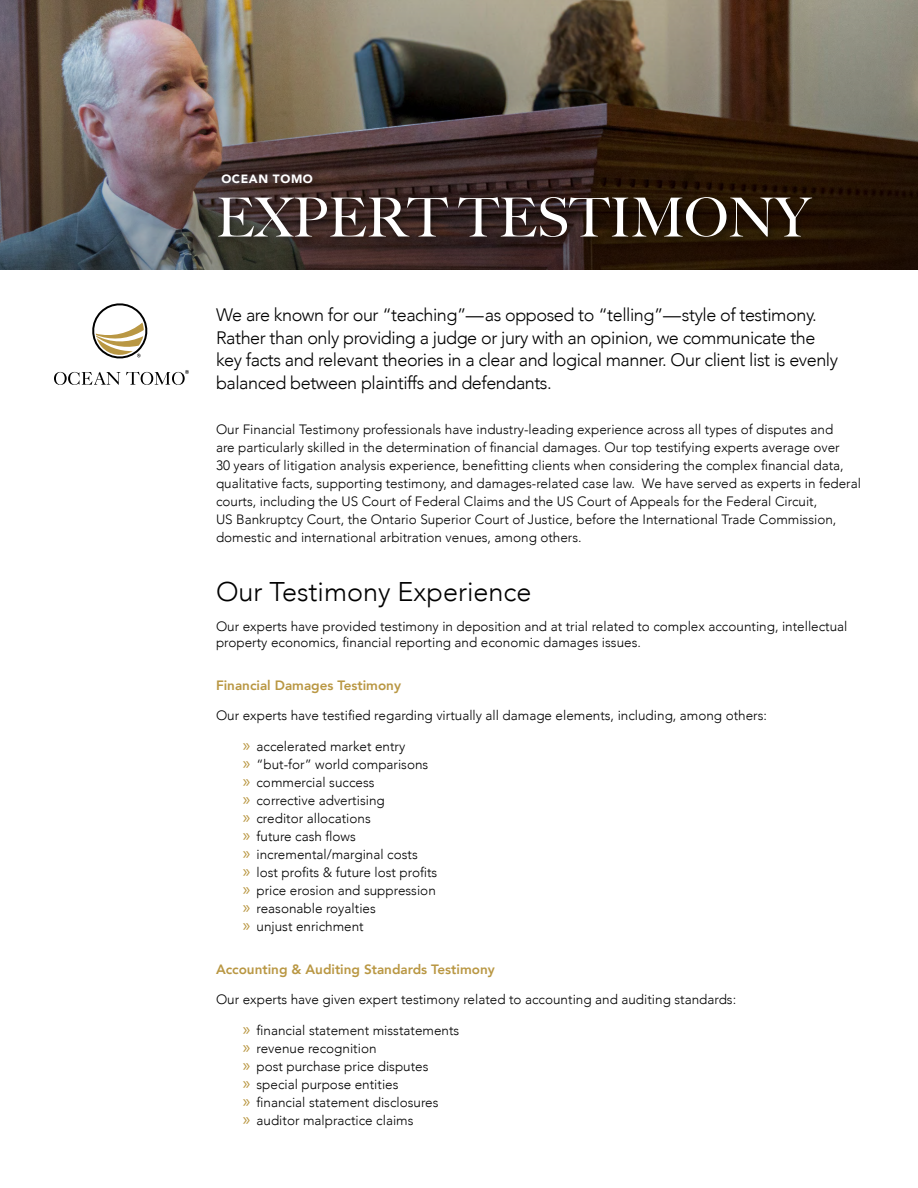
<style>
.page{position:relative;width:918px;height:1188px;background:#fff}
.page>*{position:absolute;margin:0;border:0;box-sizing:border-box;transform-origin:0 0}
.t1{font:500 54px "Big Caslon";color:#fff}
.t2{font:300 27px "Avenir";color:#000}
.t3{font:300 18px/22.5px "Avenir";letter-spacing:-.025em;color:#000}
.t4{font:300 13.5px/18px "Avenir";color:#000}
.t5{font:800 13.5px "Avenir";color:#b99743}
.t6{font:900 12px "Avenir";letter-spacing:.05em;color:#fff}
.s1{font-family:"Myriad Pro";font-weight:400;font-size:18px;color:#b99743}
</style>
<div class="page">
<img style="left:0;top:0;width:918px;height:270px">
<svg style="left:54px;top:372px;width:66px;height:13px"></svg>
<svg style="left:126px;top:370px;width:63px;height:15px"></svg>
<svg style="left:92px;top:303px;width:56px;height:56px"></svg>
<div style="left:213px;top:168px;width:607px;height:78px;background:#000;opacity:.5"></div>
<p class="t6" style="left:221px;top:168px;width:93px">OCEAN TOMO</p>
<h1 class="t1" style="left:216px;top:173px;width:596px">EXPERT TESTIMONY</h1>
<p class="t3" style="left:216px;top:304px;width:624px">We are known for our “teaching”—as opposed to “telling”—style of testimony.<br>Rather than only providing a judge or jury with an opinion, we communicate the key facts and relevant theories in a clear and logical manner. Our client list is evenly balanced between plaintiffs and defendants.</p>
<p class="t4" style="left:216px;top:420px;width:647px">Our Financial Testimony professionals have industry-leading experience across all types of disputes and<br>are particularly skilled in the determination of financial damages. Our top testifying experts average over<br>30 years of litigation analysis experience, benefitting clients when considering the complex financial data, qualitative facts, supporting testimony, and damages-related case law. We have served as experts in federal courts, including the US Court of Federal Claims and the US Court of Appeals for the Federal Circuit,<br>US Bankruptcy Court, the Ontario Superior Court of Justice, before the International Trade Commission, domestic and international arbitration venues, among others.</p>
<h2 class="t2" style="left:216px;top:576px;width:317px">Our Testimony Experience</h2>
<p class="t4" style="left:216px;top:618px;width:633px;line-height:16.2px">Our experts have provided testimony in deposition and at trial related to complex accounting, intellectual property economics, financial reporting and economic damages issues.</p>
<p class="t5" style="left:216px;top:675px;width:187px">Financial Damages Testimony</p>
<p class="t4" style="left:216px;top:706px;width:553px">Our experts have testified regarding virtually all damage elements, including, among others:</p>
<p class="t4" style="left:243px;top:738px;width:196px"><span class="s1">»</span> accelerated market entry<br><span class="s1">»</span> “but-for” world comparisons <span class="s1">»</span> commercial success<br><span class="s1">»</span> corrective advertising<br><span class="s1">»</span> creditor allocations<br><span class="s1">»</span> future cash flows<br><span class="s1">»</span> incremental/marginal costs<br><span class="s1">»</span> lost profits &amp; future lost profits <span class="s1">»</span> price erosion and suppression <span class="s1">»</span> reasonable royalties<br><span class="s1">»</span> unjust enrichment</p>
<p class="t5" style="left:216px;top:959px;width:280px">Accounting &amp; Auditing Standards Testimony</p>
<p class="t4" style="left:216px;top:990px;width:522px">Our experts have given expert testimony related to accounting and auditing standards:</p>
<p class="t4" style="left:243px;top:1022px;width:218px"><span class="s1">»</span> financial statement misstatements <span class="s1">»</span> revenue recognition<br><span class="s1">»</span> post purchase price disputes<br><span class="s1">»</span> special purpose entities<br><span class="s1">»</span> financial statement disclosures<br><span class="s1">»</span> auditor malpractice claims</p>
</div>
